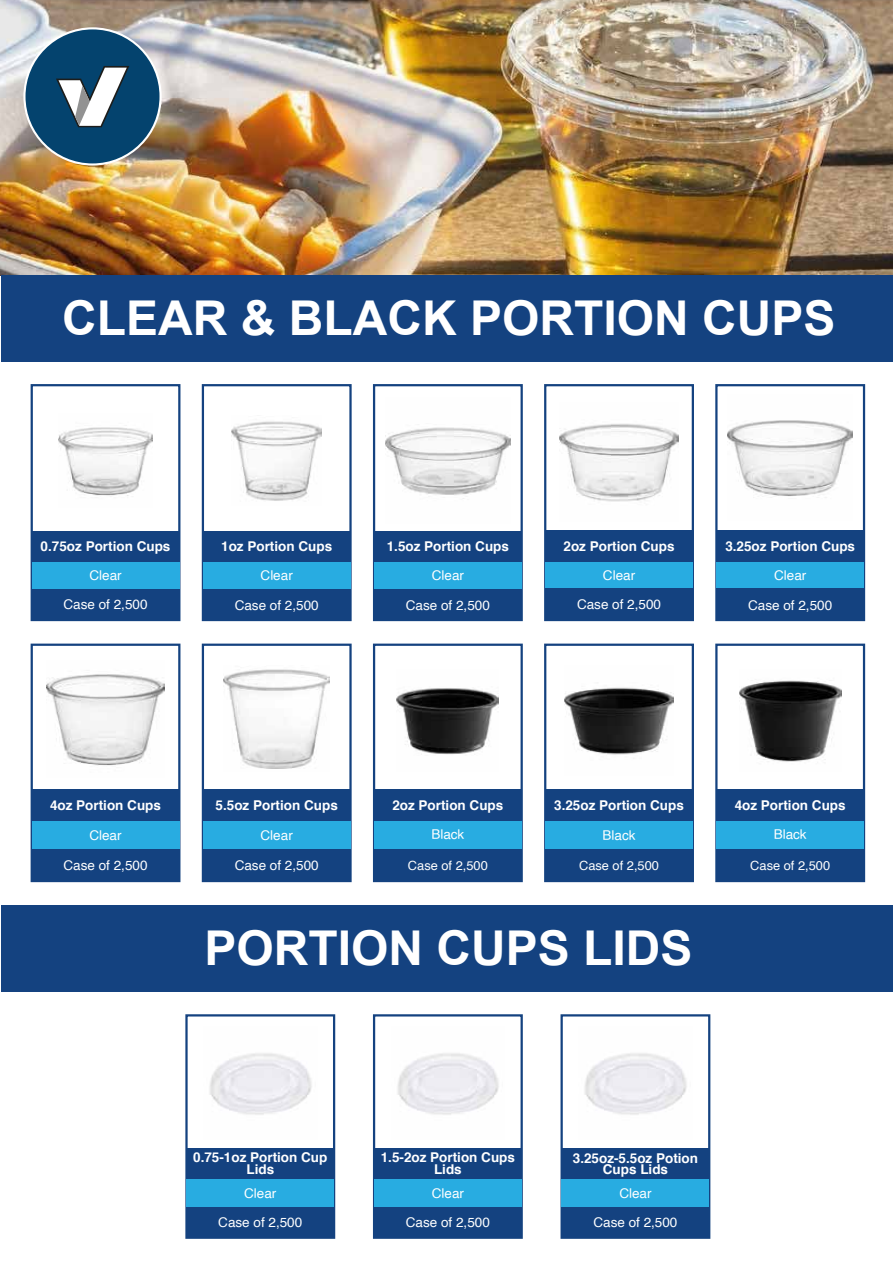
<style>
.page{position:relative;width:893px;height:1263px;background:#fff}
.page>*{position:absolute;margin:0;border:0;box-sizing:border-box;transform-origin:0 0}
.t1{font:700 48px "Arial";color:#fff}
.t2{font:700 13.5px/11.6px "Helvetica";color:#fff;text-align:center}
.t3{font:13.5px "Helvetica";color:#fff}
.t4{font:12.75px "Helvetica";color:#fff}
</style>
<div class="page">
<img style="left:0;top:0;width:893px;height:275px">
<svg style="left:23px;top:27px;width:139px;height:139px"></svg>
<div style="left:26px;top:29px;width:133px;height:134px;background:#04436e;border-radius:50%"></div>
<svg style="left:56px;top:66px;width:73px;height:61px"></svg>
<div style="left:544px;top:384px;width:150px;height:237px;background:#fff;border:2px solid #144280"></div>
<div style="left:545px;top:530px;width:148px;height:32px;background:#144280"></div>
<div style="left:545px;top:562px;width:148px;height:27px;background:#28ace1"></div>
<div style="left:715px;top:384px;width:150px;height:237px;background:#fff;border:2px solid #144280"></div>
<div style="left:716px;top:530px;width:148px;height:32px;background:#144280"></div>
<div style="left:716px;top:562px;width:148px;height:27px;background:#28ace1"></div>
<div style="left:31px;top:644px;width:149px;height:238px;background:#fff;border:2px solid #144280"></div>
<div style="left:32px;top:789px;width:147px;height:32px;background:#144280"></div>
<div style="left:32px;top:821px;width:147px;height:28px;background:#28ace1"></div>
<div style="left:373px;top:1014px;width:150px;height:225px;background:#fff;border:2px solid #144280"></div>
<div style="left:374px;top:1148px;width:148px;height:31px;background:#144280"></div>
<div style="left:374px;top:1179px;width:148px;height:28px;background:#28ace1"></div>
<img style="left:397px;top:1053px;width:102px;height:62px">
<div style="left:185px;top:1014px;width:150px;height:225px;background:#fff;border:2px solid #144280"></div>
<div style="left:186px;top:1148px;width:148px;height:31px;background:#144280"></div>
<div style="left:186px;top:1179px;width:148px;height:28px;background:#28ace1"></div>
<img style="left:209px;top:1053px;width:103px;height:62px">
<div style="left:561px;top:1014px;width:149px;height:225px;background:#fff;border:2px solid #144280"></div>
<div style="left:562px;top:1148px;width:147px;height:31px;background:#144280"></div>
<div style="left:374px;top:1207px;width:148px;height:31px;background:#144280"></div>
<div style="left:186px;top:1207px;width:148px;height:31px;background:#144280"></div>
<div style="left:562px;top:1207px;width:147px;height:31px;background:#144280"></div>
<div style="left:562px;top:1179px;width:147px;height:28px;background:#28ace1"></div>
<img style="left:584px;top:1053px;width:103px;height:62px">
<div style="left:2px;top:275px;width:891px;height:87px;background:#144280"></div>
<div style="left:1px;top:905px;width:892px;height:86px;background:#144280"></div>
<div style="left:373px;top:384px;width:150px;height:237px;background:#fff;border:2px solid #144280"></div>
<div style="left:374px;top:562px;width:148px;height:27px;background:#28ace1"></div>
<div style="left:374px;top:531px;width:148px;height:31px;background:#144280"></div>
<div style="left:202px;top:384px;width:150px;height:237px;background:#fff;border:2px solid #144280"></div>
<div style="left:203px;top:562px;width:148px;height:27px;background:#28ace1"></div>
<div style="left:203px;top:531px;width:148px;height:31px;background:#144280"></div>
<div style="left:31px;top:384px;width:149px;height:237px;background:#fff;border:2px solid #144280"></div>
<div style="left:32px;top:562px;width:147px;height:27px;background:#28ace1"></div>
<div style="left:32px;top:531px;width:147px;height:31px;background:#144280"></div>
<div style="left:545px;top:588px;width:148px;height:32px;background:#144280"></div>
<div style="left:716px;top:588px;width:148px;height:32px;background:#144280"></div>
<div style="left:374px;top:589px;width:148px;height:31px;background:#144280"></div>
<div style="left:203px;top:589px;width:148px;height:31px;background:#144280"></div>
<div style="left:32px;top:589px;width:147px;height:31px;background:#144280"></div>
<div style="left:202px;top:644px;width:150px;height:238px;background:#fff;border:2px solid #144280"></div>
<div style="left:203px;top:789px;width:148px;height:32px;background:#144280"></div>
<div style="left:203px;top:821px;width:148px;height:28px;background:#28ace1"></div>
<div style="left:373px;top:644px;width:150px;height:238px;background:#fff;border:2px solid #144280"></div>
<div style="left:374px;top:789px;width:148px;height:32px;background:#144280"></div>
<div style="left:374px;top:821px;width:148px;height:28px;background:#28ace1"></div>
<div style="left:544px;top:644px;width:150px;height:238px;background:#fff;border:2px solid #144280"></div>
<div style="left:545px;top:789px;width:148px;height:32px;background:#144280"></div>
<div style="left:545px;top:821px;width:148px;height:28px;background:#28ace1"></div>
<div style="left:715px;top:644px;width:150px;height:238px;background:#fff;border:2px solid #144280"></div>
<div style="left:716px;top:789px;width:148px;height:32px;background:#144280"></div>
<div style="left:32px;top:849px;width:147px;height:32px;background:#144280"></div>
<div style="left:203px;top:849px;width:148px;height:32px;background:#144280"></div>
<div style="left:374px;top:849px;width:148px;height:32px;background:#144280"></div>
<div style="left:545px;top:849px;width:148px;height:32px;background:#144280"></div>
<div style="left:716px;top:849px;width:148px;height:32px;background:#144280"></div>
<div style="left:716px;top:821px;width:148px;height:28px;background:#28ace1"></div>
<img style="left:396px;top:688px;width:102px;height:66px">
<img style="left:739px;top:680px;width:102px;height:82px">
<img style="left:564px;top:687px;width:110px;height:68px">
<img style="left:224px;top:669px;width:106px;height:100px">
<img style="left:59px;top:427px;width:94px;height:69px">
<img style="left:232px;top:421px;width:90px;height:80px">
<img style="left:385px;top:427px;width:126px;height:72px">
<img style="left:559px;top:424px;width:120px;height:78px">
<img style="left:47px;top:674px;width:117px;height:92px">
<img style="left:728px;top:420px;width:125px;height:78px">
<h1 class="t1" style="left:62px;top:285px;width:775px">CLEAR &amp; BLACK PORTION CUPS</h1>
<p class="t2" style="left:41px;top:540px;width:131px">0.75oz Portion Cups</p>
<p class="t3" style="left:89px;top:565px;width:34px">Clear</p>
<p class="t2" style="left:221px;top:541px;width:113px">1oz Portion Cups</p>
<p class="t3" style="left:261px;top:565px;width:34px">Clear</p>
<p class="t2" style="left:387px;top:541px;width:124px">1.5oz Portion Cups</p>
<p class="t3" style="left:432px;top:565px;width:34px">Clear</p>
<p class="t2" style="left:564px;top:540px;width:113px">2oz Portion Cups</p>
<p class="t3" style="left:603px;top:565px;width:34px">Clear</p>
<p class="t2" style="left:725px;top:540px;width:131px">3.25oz Portion Cups</p>
<p class="t3" style="left:774px;top:565px;width:34px">Clear</p>
<p class="t3" style="left:64px;top:594px;width:86px">Case of 2,500</p>
<p class="t3" style="left:235px;top:594px;width:86px">Case of 2,500</p>
<p class="t3" style="left:406px;top:594px;width:86px">Case of 2,500</p>
<p class="t3" style="left:577px;top:594px;width:86px">Case of 2,500</p>
<p class="t3" style="left:748px;top:594px;width:86px">Case of 2,500</p>
<p class="t2" style="left:50px;top:799px;width:113px">4oz Portion Cups</p>
<p class="t3" style="left:89px;top:825px;width:34px">Clear</p>
<p class="t2" style="left:216px;top:799px;width:124px">5.5oz Portion Cups</p>
<p class="t3" style="left:261px;top:825px;width:34px">Clear</p>
<p class="t2" style="left:392px;top:799px;width:113px">2oz Portion Cups</p>
<p class="t3" style="left:431px;top:824px;width:35px">Black</p>
<p class="t2" style="left:554px;top:799px;width:131px">3.25oz Portion Cups</p>
<p class="t3" style="left:603px;top:824px;width:35px">Black</p>
<p class="t2" style="left:735px;top:799px;width:113px">4oz Portion Cups</p>
<p class="t3" style="left:774px;top:824px;width:35px">Black</p>
<p class="t3" style="left:64px;top:854px;width:86px">Case of 2,500</p>
<p class="t3" style="left:235px;top:855px;width:86px">Case of 2,500</p>
<p class="t4" style="left:408px;top:855px;width:81px">Case of 2,500</p>
<p class="t4" style="left:579px;top:855px;width:81px">Case of 2,500</p>
<p class="t4" style="left:750px;top:855px;width:81px">Case of 2,500</p>
<h1 class="t1" style="left:204px;top:914px;width:490px">PORTION CUPS LIDS</h1>
<p class="t2" style="left:193px;top:1152px;width:136px">0.75-1oz Portion Cup<br>Lids</p>
<p class="t3" style="left:244px;top:1182px;width:34px">Clear</p>
<p class="t2" style="left:381px;top:1152px;width:136px">1.5-2oz Portion Cups<br>Lids</p>
<p class="t3" style="left:432px;top:1182px;width:34px">Clear</p>
<p class="t2" style="left:573px;top:1152px;width:127px">3.25oz-5.5oz Potion<br>Cups Lids</p>
<p class="t3" style="left:619px;top:1182px;width:34px">Clear</p>
<p class="t3" style="left:218px;top:1212px;width:86px">Case of 2,500</p>
<p class="t3" style="left:406px;top:1212px;width:86px">Case of 2,500</p>
<p class="t3" style="left:593px;top:1212px;width:86px">Case of 2,500</p>
</div>
